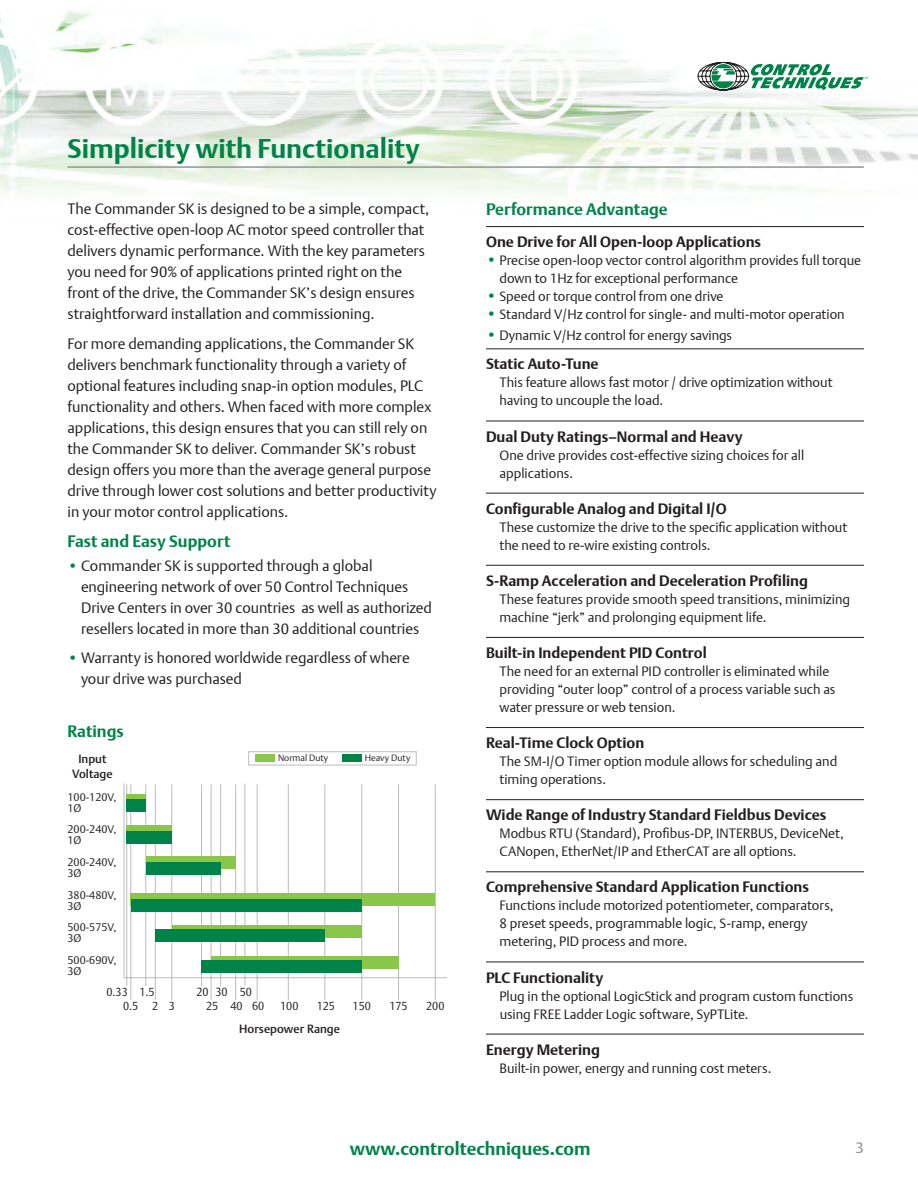
<style>
.page{position:relative;width:918px;height:1188px;background:#fff}
.page>*{position:absolute;margin:0;border:0;box-sizing:border-box;transform-origin:0 0}
.T-Heading_Level_1{font:700 27px "DTL Argo T";color:#008348}
.t1{font:700 18px "DTL Argo T";color:#008348}
.T-Heading_Level_2_Gr{font:700 16.5px "DTL Argo T";color:#008449}
.T-Body_01{font:15px/21px "DTL Argo T Light";color:#231f20}
.T-Advantages_Level_1{font:700 15px "DTL Argo T";color:#231f20}
.t2{font:15px "DTL Argo T";color:#939598}
.T-Advantages_Level_2{font:13.5px/18px "DTL Argo T Light";color:#231f20}
.t3{font:500 11.85px/14.2px "DTL Argo TOT";color:#231f20;text-align:center}
.t4{font:11.7px "DTL Argo T Light";color:#231f20;scale:.94 1}
.t5{font:11.55px "DTL Argo T Light";color:#231f20;scale:.95 1}
.t6{font:10.95px/10.9px "DTL Argo T Light";color:#231f20}
.t7{font:9.15px "DTL Argo T Light";color:#231f20}
.s1{font-family:"DTL Argo T";color:#008348}
.s2{font-family:"DTL Argo T";font-size:15px;color:#008348}
</style>
<div class="page">
<img style="left:0;top:11px;width:918px;height:217px">
<svg style="left:698px;top:62px;width:169px;height:28px"></svg>
<hr style="left:68px;top:166px;width:796px;height:2px;background:#939598">
<hr style="left:486px;top:226px;width:378px;height:1px;background:#231f20">
<hr style="left:486px;top:348px;width:378px;height:1px;background:#231f20">
<hr style="left:486px;top:421px;width:378px;height:1px;background:#231f20">
<hr style="left:486px;top:493px;width:378px;height:1px;background:#231f20">
<hr style="left:486px;top:565px;width:378px;height:1px;background:#231f20">
<hr style="left:486px;top:637px;width:378px;height:1px;background:#231f20">
<hr style="left:486px;top:727px;width:378px;height:1px;background:#231f20">
<hr style="left:486px;top:799px;width:378px;height:1px;background:#231f20">
<hr style="left:486px;top:871px;width:378px;height:1px;background:#231f20">
<hr style="left:486px;top:962px;width:378px;height:1px;background:#231f20">
<hr style="left:486px;top:1034px;width:378px;height:1px;background:#231f20">
<svg style="left:123px;top:783px;width:324px;height:217px"></svg>
<div style="left:248px;top:751px;width:169px;height:14px;background:#fff;border:1px solid #bcbdc0"></div>
<svg style="left:211px;top:956px;width:188px;height:12px"></svg>
<div style="left:202px;top:961px;width:160px;height:12px;background:#008348"></div>
<div style="left:131px;top:893px;width:304px;height:13px;background:#8ac649"></div>
<div style="left:131px;top:899px;width:231px;height:12px;background:#008348"></div>
<div style="left:172px;top:925px;width:190px;height:12px;background:#8ac649"></div>
<div style="left:155px;top:929px;width:170px;height:13px;background:#008348"></div>
<div style="left:343px;top:755px;width:19px;height:7px;background:#008348"></div>
<div style="left:255px;top:755px;width:20px;height:7px;background:#8ac649"></div>
<div style="left:146px;top:857px;width:90px;height:12px;background:#8ac649"></div>
<div style="left:146px;top:862px;width:75px;height:13px;background:#008348"></div>
<div style="left:127px;top:825px;width:45px;height:13px;background:#8ac649"></div>
<div style="left:127px;top:831px;width:45px;height:12px;background:#008348"></div>
<div style="left:127px;top:794px;width:19px;height:13px;background:#8ac649"></div>
<div style="left:127px;top:799px;width:19px;height:13px;background:#008348"></div>
<p class="T-Heading_Level_1" style="left:68px;top:132px;width:354px">Simplicity with Functionality</p>
<p class="T-Body_01" style="left:68px;top:198px;width:363px">The Commander SK is designed to be a simple, compact, cost-effective open-loop AC motor speed controller that delivers dynamic performance. With the key parameters you need for 90% of applications printed right on the front of the drive, the Commander SK’s design ensures straightforward installation and commissioning.</p>
<p class="T-Body_01" style="left:68px;top:333px;width:371px">For more demanding applications, the Commander SK delivers benchmark functionality through a variety of optional features including snap-in option modules, PLC functionality and others. When faced with more complex applications, this design ensures that you can still rely on the Commander SK to deliver. Commander SK’s robust design offers you more than the average general purpose drive through lower cost solutions and better productivity in your motor control applications.</p>
<p class="T-Heading_Level_2_Gr" style="left:68px;top:531px;width:165px">Fast and Easy Support</p>
<p class="T-Body_01" style="left:81px;top:555px;width:353px;text-indent:-14px"><span class="s1">•</span> Commander SK is supported through a global engineering network of over 50 Control Techniques Drive Centers in over 30 countries as well as authorized resellers located in more than 30 additional countries</p>
<p class="T-Body_01" style="left:81px;top:647px;width:330px;text-indent:-14px"><span class="s1">•</span> Warranty is honored worldwide regardless of where your drive was purchased</p>
<p class="T-Heading_Level_2_Gr" style="left:68px;top:721px;width:58px">Ratings</p>
<p class="t3" style="left:72px;top:752px;width:42px">Input<br>Voltage</p>
<p class="t6" style="left:68px;top:791px;width:50px">100-120V,<br>1Ø</p>
<p class="t6" style="left:68px;top:824px;width:50px">200-240V,<br>1Ø</p>
<p class="t6" style="left:68px;top:857px;width:50px">200-240V,<br>3Ø</p>
<p class="t6" style="left:68px;top:889px;width:50px">380-480V,<br>3Ø</p>
<p class="t6" style="left:68px;top:922px;width:50px">500-575V,<br>3Ø</p>
<p class="t6" style="left:68px;top:955px;width:50px">500-690V,<br>3Ø</p>
<p class="t5" style="left:107px;top:985px;width:52px">0.33 1.5</p>
<p class="t7" style="left:278px;top:752px;width:52px">Normal Duty</p>
<p class="t7" style="left:365px;top:752px;width:47px">Heavy Duty</p>
<p class="t4" style="left:197px;top:985px;width:14px">20</p>
<p class="t4" style="left:216px;top:985px;width:14px">30</p>
<p class="t5" style="left:240px;top:985px;width:14px">50</p>
<p class="t4" style="left:252px;top:999px;width:14px">60</p>
<p class="t5" style="left:123px;top:999px;width:17px">0.5</p>
<p class="t5" style="left:169px;top:999px;width:8px">3</p>
<p class="t5" style="left:206px;top:999px;width:14px">25</p>
<p class="t5" style="left:152px;top:999px;width:8px">2</p>
<p class="t5" style="left:389px;top:999px;width:21px">175</p>
<p class="t5" style="left:426px;top:999px;width:21px">200</p>
<p class="t5" style="left:231px;top:999px;width:14px">40</p>
<p class="t5" style="left:280px;top:999px;width:21px">100</p>
<p class="t5" style="left:317px;top:999px;width:21px">125</p>
<p class="t5" style="left:353px;top:999px;width:21px">150</p>
<p class="t3" style="left:239px;top:1022px;width:102px">Horsepower Range</p>
<p class="T-Heading_Level_2_Gr" style="left:486px;top:200px;width:183px">Performance Advantage</p>
<p class="T-Advantages_Level_1" style="left:486px;top:233px;width:277px">One Drive for All Open-loop Applications</p>
<p class="T-Advantages_Level_2" style="left:500px;top:251px;width:363px;text-indent:-14px"><span class="s2">•</span> Precise open-loop vector control algorithm provides full torque down to 1Hz for exceptional performance</p>
<p class="T-Advantages_Level_2" style="left:486px;top:287px;width:239px"><span class="s2">•</span> Speed or torque control from one drive</p>
<p class="T-Advantages_Level_2" style="left:486px;top:305px;width:360px"><span class="s2">•</span> Standard V/Hz control for single- and multi-motor operation</p>
<p class="T-Advantages_Level_2" style="left:486px;top:326px;width:248px"><span class="s2">•</span> Dynamic V/Hz control for energy savings</p>
<p class="T-Advantages_Level_1" style="left:486px;top:355px;width:114px">Static Auto-Tune</p>
<p class="T-Advantages_Level_2" style="left:500px;top:374px;width:335px">This feature allows fast motor / drive optimization without having to uncouple the load.</p>
<p class="T-Advantages_Level_1" style="left:486px;top:427px;width:258px">Dual Duty Ratings–Normal and Heavy</p>
<p class="T-Advantages_Level_2" style="left:500px;top:446px;width:306px">One drive provides cost-effective sizing choices for all applications.</p>
<p class="T-Advantages_Level_1" style="left:486px;top:500px;width:242px">Configurable Analog and Digital I/O</p>
<p class="T-Advantages_Level_2" style="left:500px;top:518px;width:349px">These customize the drive to the specific application without the need to re-wire existing controls.</p>
<p class="T-Advantages_Level_1" style="left:486px;top:572px;width:324px">S-Ramp Acceleration and Deceleration Profiling</p>
<p class="T-Advantages_Level_2" style="left:500px;top:590px;width:352px">These features provide smooth speed transitions, minimizing machine “jerk” and prolonging equipment life.</p>
<p class="T-Advantages_Level_1" style="left:486px;top:644px;width:222px">Built-in Independent PID Control</p>
<p class="T-Advantages_Level_2" style="left:500px;top:662px;width:337px">The need for an external PID controller is eliminated while providing “outer loop” control of a process variable such as water pressure or web tension.</p>
<p class="T-Advantages_Level_1" style="left:486px;top:734px;width:160px">Real-Time Clock Option</p>
<p class="T-Advantages_Level_2" style="left:500px;top:752px;width:339px">The SM-I/O Timer option module allows for scheduling and timing operations.</p>
<p class="T-Advantages_Level_1" style="left:486px;top:806px;width:342px">Wide Range of Industry Standard Fieldbus Devices</p>
<p class="T-Advantages_Level_2" style="left:500px;top:824px;width:346px">Modbus RTU (Standard), Profibus-DP, INTERBUS, DeviceNet,<br>CANopen, EtherNet/IP and EtherCAT are all options.</p>
<p class="T-Advantages_Level_1" style="left:486px;top:878px;width:324px">Comprehensive Standard Application Functions</p>
<p class="T-Advantages_Level_2" style="left:500px;top:897px;width:336px">Functions include motorized potentiometer, comparators,<br>8 preset speeds, programmable logic, S-ramp, energy metering, PID process and more.</p>
<p class="T-Advantages_Level_1" style="left:486px;top:968px;width:119px">PLC Functionality</p>
<p class="T-Advantages_Level_2" style="left:500px;top:987px;width:355px">Plug in the optional LogicStick and program custom functions using FREE Ladder Logic software, SyPTLite.</p>
<p class="T-Advantages_Level_1" style="left:486px;top:1040px;width:115px">Energy Metering</p>
<p class="T-Advantages_Level_2" style="left:500px;top:1059px;width:273px">Built-in power, energy and running cost meters.</p>
<h2 class="t1" style="left:350px;top:1138px;width:242px">www.controltechniques.com</h2>
<p class="t2" style="left:856px;top:1139px;width:10px">3</p>
</div>
